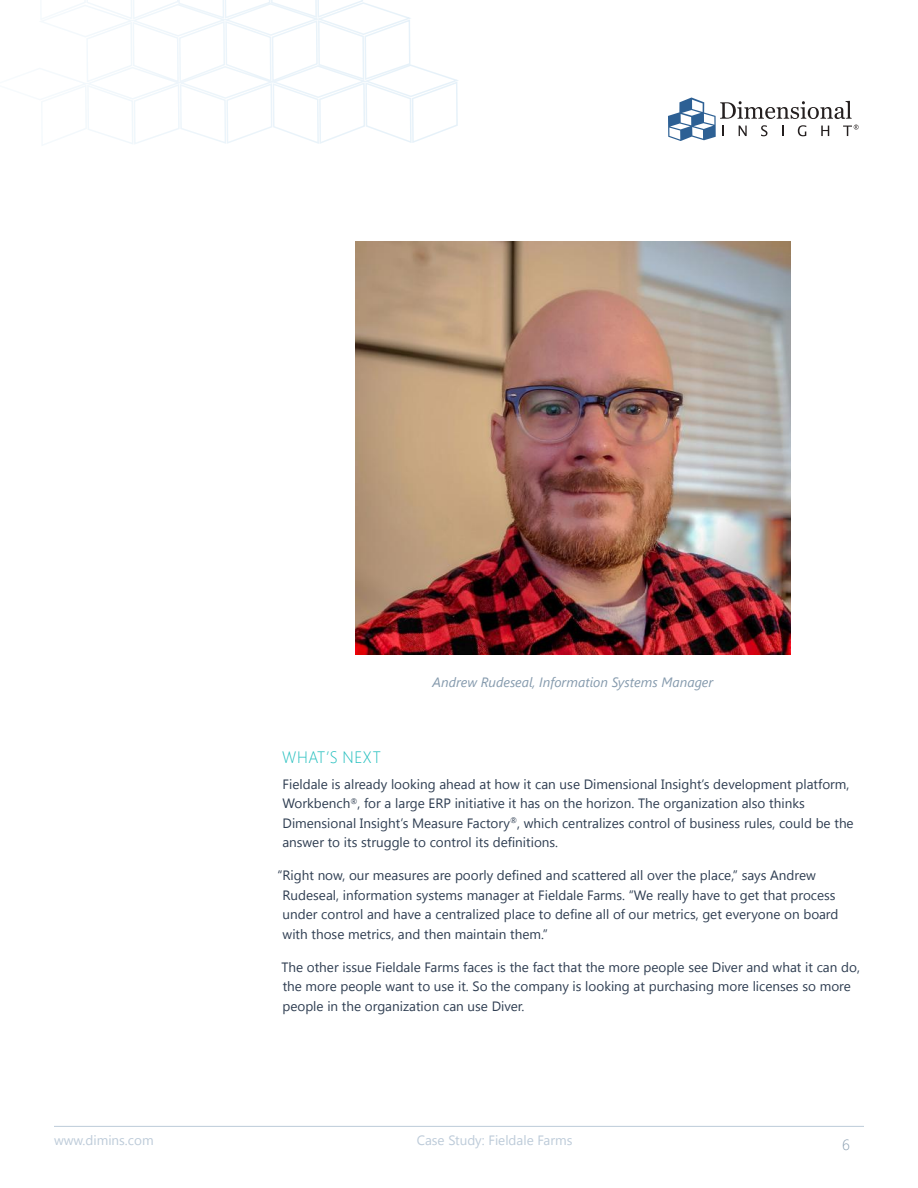
<style>
.page{position:relative;width:918px;height:1188px;background:#fff}
.page>*{position:absolute;margin:0;border:0;box-sizing:border-box;transform-origin:0 0}
.t1{font:300 16.5px "Segoe UI";letter-spacing:.035em;color:#24bfbe}
.t2{font:300 15px "Segoe UI";color:#859aad}
.t3{font:13.5px/19.5px "Segoe UI";color:#2e3d51}
.t4{font:italic 13.5px "Segoe UI";color:#859aad}
.t5{font:13.5px "Segoe UI";color:#bdcbd9}
</style>
<div class="page">
<img style="left:356px;top:242px;width:434px;height:413px">
<svg style="left:668px;top:97px;width:191px;height:44px"></svg>
<svg style="left:39px;top:0;width:419px;height:146px"></svg>
<hr style="left:54px;top:1126px;width:810px;height:1px;background:#bdcbd9">
<p class="t4" style="left:433px;top:673px;width:282px">Andrew Rudeseal, Information Systems Manager</p>
<p class="t1" style="left:282px;top:741px;width:100px">WHAT’S NEXT</p>
<p class="t3" style="left:282px;top:774px;width:573px">Fieldale is already looking ahead at how it can use Dimensional Insight’s development platform, Workbench<sup>®</sup>, for a large ERP initiative it has on the horizon. The organization also thinks Dimensional Insight’s Measure Factory<sup>®</sup>, which centralizes control of business rules, could be the answer to its struggle to control its definitions.</p>
<p class="t3" style="left:283px;top:865px;width:557px;text-indent:-5px">“Right now, our measures are poorly defined and scattered all over the place,” says Andrew Rudeseal, information systems manager at Fieldale Farms. “We really have to get that process under control and have a centralized place to define all of our metrics, get everyone on board with those metrics, and then maintain them.”</p>
<p class="t3" style="left:281px;top:957px;width:580px">The other issue Fieldale Farms faces is the fact that the more people see Diver and what it can do, the more people want to use it. So the company is looking at purchasing more licenses so more people in the organization can use Diver.</p>
<p class="t5" style="left:54px;top:1131px;width:101px">www.dimins.com</p>
<p class="t5" style="left:417px;top:1131px;width:157px">Case Study: Fieldale Farms</p>
<p class="t2" style="left:842px;top:1131px;width:9px">6</p>
</div>
